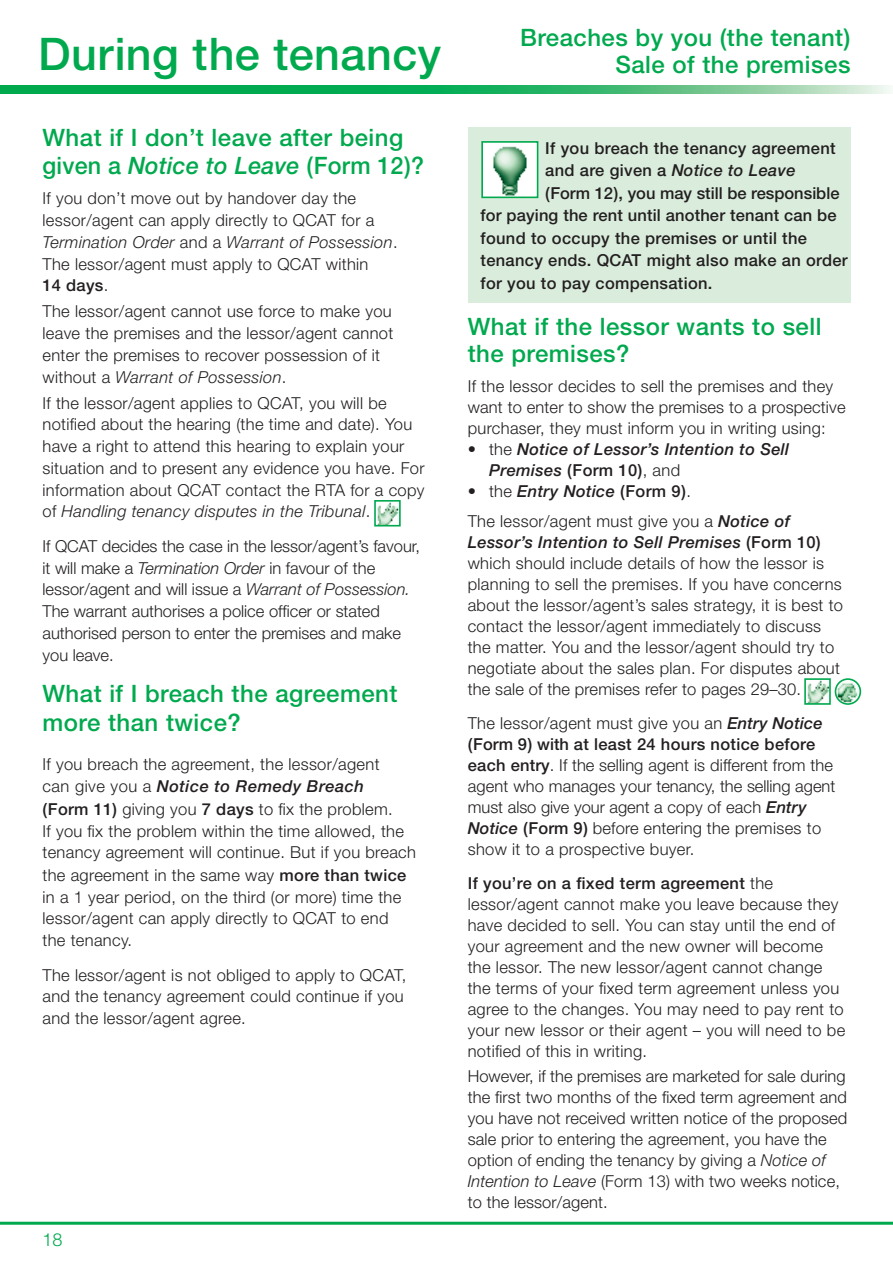
<style>
.page{position:relative;width:893px;height:1263px;background:#fff}
.page>*{position:absolute;margin:0;border:0;box-sizing:border-box;transform-origin:0 0}
.t1{font:500 45px "Helvetica Neue";letter-spacing:.01em;color:#00a94e}
.t2{font:500 24px/27px "Helvetica Neue";letter-spacing:.02em;color:#00a94e}
.t3{font:300 18px "Helvetica Neue";color:#00a94e}
.t4{font:300 16.5px/21px "Helvetica Neue";letter-spacing:.02em;color:#231f20}
.t5{font:300 16.5px/21.8px "Helvetica Neue";color:#231f20}
.t6{font:500 16.5px "Helvetica Neue";letter-spacing:.02em;color:#231f20}
.t7{font:italic 500 16.5px/21px "Helvetica Neue";letter-spacing:.02em;color:#231f20}
.t8{font:500 16.5px "Helvetica Neue";color:#231f20}
.s1{font-style:italic}
.s2{font-weight:500}
.s3{font-weight:500;font-style:italic}
.s4{font-style:normal}
.s5{font-weight:300;font-style:normal}
</style>
<div class="page">
<hr style="left:0;top:1222px;width:893px;height:3px;background:#00a94e">
<svg style="left:0;top:85px;width:890px;height:9px;background:#33b76e"></svg>
<div style="left:468px;top:128px;width:382px;height:175px;background:#daeddd"></div>
<div style="left:482px;top:142px;width:56px;height:55px;background:#fff"></div>
<img style="left:493px;top:146px;width:34px;height:49px">
<div style="left:481px;top:141px;width:57px;height:57px;border:2px solid #00a94e"></div>
<img style="left:807px;top:681px;width:21px;height:21px">
<div style="left:804px;top:678px;width:27px;height:27px;border:2px solid #00a94e"></div>
<img style="left:377px;top:503px;width:21px;height:20px">
<div style="left:374px;top:500px;width:27px;height:26px;border:2px solid #00a94e"></div>
<img style="left:835px;top:679px;width:25px;height:25px">
<div style="left:835px;top:678px;width:26px;height:27px;border:2px solid #00a94e;border-radius:50%"></div>
<h1 class="t1" style="left:38px;top:27px;width:404px">During the tenancy</h1>
<h2 class="t2" style="left:43px;top:124px;width:383px;line-height:27.8px">What if I don’t leave after being given a <span class="s1">Notice to Leave</span> (Form 12)?</h2>
<p class="t4" style="left:43px;top:187px;width:357px;line-height:21.8px">If you don’t move out by handover day the lessor/agent can apply directly to QCAT for a <span class="s1">Termination Order</span> and a <span class="s1">Warrant of Possession</span>.<br>The lessor/agent must apply to QCAT within<br><span class="s2">14 days</span>.</p>
<p class="t4" style="left:43px;top:300px;width:352px;line-height:21.8px">The lessor/agent cannot use force to make you leave the premises and the lessor/agent cannot enter the premises to recover possession of it without a <span class="s1">Warrant of Possession</span>.</p>
<p class="t4" style="left:43px;top:391px;width:384px;line-height:21.8px">If the lessor/agent applies to QCAT, you will be notified about the hearing (the time and date). You have a right to attend this hearing to explain your situation and to present any evidence you have. For information about QCAT contact the RTA for a copy of <span class="s1">Handling tenancy disputes in the Tribunal</span>.</p>
<p class="t5" style="left:43px;top:535px;width:379px">If QCAT decides the case in the lessor/agent’s favour, it will make a <span class="s1">Termination Order</span> in favour of the lessor/agent and will issue a <span class="s1">Warrant of Possession.<br></span>The warrant authorises a police officer or stated authorised person to enter the premises and make you leave.</p>
<h2 class="t2" style="left:43px;top:679px;width:356px;line-height:28.8px">What if I breach the agreement more than twice?</h2>
<p class="t4" style="left:43px;top:752px;width:375px;line-height:22px">If you breach the agreement, the lessor/agent<br>can give you a <span class="s3">Notice to Remedy Breach<br></span><span class="s2">(Form 11)</span> giving you <span class="s2">7 days</span> to fix the problem.<br>If you fix the problem within the time allowed, the tenancy agreement will continue. But if you breach the agreement in the same way <span class="s2">more than twice </span>in a 1 year period, on the third (or more) time the lessor/agent can apply directly to QCAT to end<br>the tenancy.</p>
<p class="t4" style="left:43px;top:963px;width:365px;line-height:21.8px">The lessor/agent is not obliged to apply to QCAT, and the tenancy agreement could continue if you and the lessor/agent agree.</p>
<p class="t3" style="left:43px;top:1229px;width:22px">18</p>
<h2 class="t2" style="left:520px;top:24px;width:332px;text-align:right">Breaches by you (the tenant)<br>Sale of the premises</h2>
<p class="t6" style="left:545px;top:138px;width:292px">If you breach the tenancy agreement</p>
<p class="t7" style="left:545px;top:160px;width:252px"><span class="s4">and are given a</span> Notice to Leave</p>
<p class="t8" style="left:545px;top:183px;width:296px">(Form 12), you may still be responsible</p>
<p class="t6" style="left:480px;top:205px;width:358px">for paying the rent until another tenant can be</p>
<p class="t6" style="left:480px;top:228px;width:328px">found to occupy the premises or until the</p>
<p class="t6" style="left:480px;top:250px;width:369px">tenancy ends. QCAT might also make an order</p>
<p class="t6" style="left:480px;top:273px;width:234px">for you to pay compensation.</p>
<h2 class="t2" style="left:468px;top:313px;width:355px">What if the lessor wants to sell the premises?</h2>
<p class="t4" style="left:468px;top:375px;width:379px">If the lessor decides to sell the premises and they want to enter to show the premises to a prospective purchaser, they must inform you in writing using:</p>
<p class="t7" style="left:489px;top:438px;width:302px;text-indent:-21px"><span class="s5">• the</span> Notice of Lessor’s Intention to Sell<br>Premises <span class="s4">(Form 10)</span><span class="s5">, and</span></p>
<p class="t4" style="left:468px;top:476px;width:324px;line-height:29.5px">• the <span class="s3">Entry Notice</span> <span class="s2">(Form 9)</span>.<br>The lessor/agent must give you a <span class="s3">Notice of</span></p>
<p class="t4" style="left:468px;top:531px;width:377px"><span class="s3">Lessor’s Intention to Sell Premises</span> <span class="s2">(Form 10) </span>which should include details of how the lessor is planning to sell the premises. If you have concerns about the lessor/agent’s sales strategy, it is best to contact the lessor/agent immediately to discuss the matter. You and the lessor/agent should try to negotiate about the sales plan. For disputes about the sale of the premises refer to pages 29–30.</p>
<p class="t4" style="left:468px;top:712px;width:369px">The lessor/agent must give you an <span class="s3">Entry Notice </span><span class="s2">(Form 9) with at least 24 hours notice before each entry</span>. If the selling agent is different from the agent who manages your tenancy, the selling agent must also give your agent a copy of each <span class="s3">Entry Notice</span> <span class="s2">(Form 9)</span> before entering the premises to show it to a prospective buyer.</p>
<p class="t4" style="left:468px;top:872px;width:379px"><span class="s2">If you’re on a fixed term agreement</span> the lessor/agent cannot make you leave because they have decided to sell. You can stay until the end of your agreement and the new owner will become the lessor. The new lessor/agent cannot change the terms of your fixed term agreement unless you agree to the changes. You may need to pay rent to your new lessor or their agent – you will need to be notified of this in writing.</p>
<p class="t4" style="left:468px;top:1065px;width:381px">However, if the premises are marketed for sale during the first two months of the fixed term agreement and you have not received written notice of the proposed sale prior to entering the agreement, you have the option of ending the tenancy by giving a <span class="s1">Notice of Intention to Leave</span> (Form 13) with two weeks notice, to the lessor/agent.</p>
</div>
